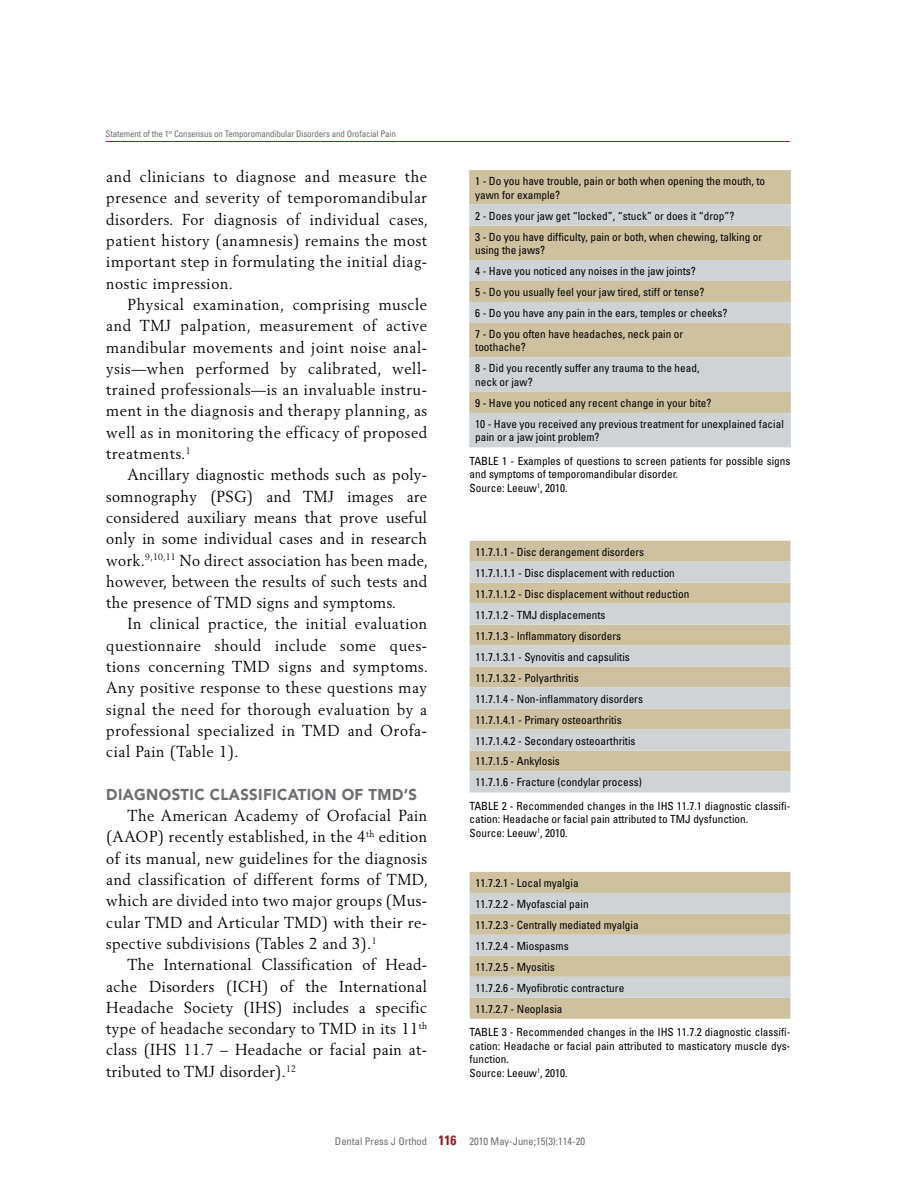
<style>
.page{position:relative;width:918px;height:1188px;background:#fff}
.page>*{position:absolute;margin:0;border:0;box-sizing:border-box;transform-origin:0 0}
.t1{font:15.75px/21.3px "Berling";letter-spacing:.03em;color:#000;text-align:justify;scale:.95 1}
.t2{font:900 15.75px "Avenir LT";letter-spacing:.025em;color:#6d6e71;scale:.95 1}
.t3{font:condensed 11.25px/21px "Univers";color:#000}
.t4{font:condensed 10.5px "Univers";color:#6d6e71}
.t5{font:condensed 9px "Univers";letter-spacing:-.015em;color:#6d6e71}
.s1{font-weight:700;font-size:13.5px;color:#931b1a}
</style>
<div class="page">
<div style="left:469px;top:170px;width:322px;height:35px;background:#cec19f"></div>
<svg style="left:469px;top:205px;width:322px;height:242px;background:#cfcabd"></svg>
<div style="left:470px;top:541px;width:320px;height:21px;background:#cec19f"></div>
<svg style="left:470px;top:562px;width:320px;height:230px;background:#cfcbbd"></svg>
<div style="left:470px;top:872px;width:320px;height:147px;background:#cec19f"></div>
<svg style="left:470px;top:893px;width:320px;height:105px;background:#cfccc0"></svg>
<hr style="left:106px;top:141px;width:684px;height:1px;background:#931b1a">
<p class="t5" style="left:106px;top:128px;width:292px">Statement of the 1<sup>st</sup> Consensus on Temporomandibular Disorders and Orofacial Pain</p>
<p class="t1" style="left:106px;top:166px;width:340px">and clinicians to diagnose and measure the presence and severity of temporomandibular disorders. For diagnosis of individual cases, patient history (anamnesis) remains the most important step in formulating the initial diag&shy;nostic impression.</p>
<p class="t1" style="left:106px;top:294px;width:339px;text-indent:21px">Physical examination, comprising muscle and TMJ palpation, measurement of active mandibular movements and joint noise anal&shy;ysis—when performed by calibrated, well&shy;trained professionals—is an invaluable instru&shy;ment in the diagnosis and therapy planning, as well as in monitoring the efficacy of proposed treatments.<sup>1</sup></p>
<p class="t1" style="left:106px;top:464px;width:340px;text-indent:21px">Ancillary diagnostic methods such as poly&shy;somnography (PSG) and TMJ images are considered auxiliary means that prove useful only in some individual cases and in research work.<sup>9,10,11</sup> No direct association has been made, however, between the results of such tests and the presence of TMD signs and symptoms.</p>
<p class="t1" style="left:106px;top:613px;width:340px;text-indent:21px">In clinical practice, the initial evaluation questionnaire should include some ques&shy;tions concerning TMD signs and symptoms.<br>Any positive response to these questions may signal the need for thorough evaluation by a professional specialized in TMD and Orofa&shy;cial Pain (Table 1).</p>
<h1 class="t2" style="left:106px;top:785px;width:329px">DIAGNOSTIC CLASSIFICATION OF TMD’s</h1>
<p class="t1" style="left:106px;top:805px;width:340px;text-indent:21px">The American Academy of Orofacial Pain (AAOP) recently established, in the 4<sup>th</sup> edition of its manual, new guidelines for the diagnosis and classification of different forms of TMD, which are divided into two major groups (Mus&shy;cular TMD and Articular TMD) with their re&shy;spective subdivisions (Tables 2 and 3).<sup>1</sup></p>
<p class="t1" style="left:106px;top:954px;width:339px;text-indent:21px">The International Classification of Head&shy;ache Disorders (ICH) of the International Headache Society (IHS) includes a specific type of headache secondary to TMD in its 11<sup>th </sup>class (IHS 11.7 – Headache or facial pain at&shy;tributed to TMJ disorder).<sup>12</sup></p>
<p class="t3" style="left:475px;top:174px;width:291px;line-height:13.5px">1 - Do you have trouble, pain or both when opening the mouth, to yawn for example?</p>
<p class="t3" style="left:475px;top:205px;width:288px">2 - Does your jaw get “locked”, “stuck” or does it “drop”?<br>3 - Do you have difficulty, pain or both, when chewing, talking or</p>
<p class="t3" style="left:475px;top:239px;width:254px">using the jaws?<br>4 - Have you noticed any noises in the jaw joints?<br>5 - Do you usually feel your jaw tired, stiff or tense?<br>6 - Do you have any pain in the ears, temples or cheeks?<br>7 - Do you often have headaches, neck pain or</p>
<p class="t3" style="left:475px;top:337px;width:226px">toothache?<br>8 - Did you recently suffer any trauma to the head,</p>
<p class="t3" style="left:475px;top:371px;width:310px">neck or jaw?<br>9 - Have you noticed any recent change in your bite?<br>10 - Have you received any previous treatment for unexplained facial</p>
<p class="t3" style="left:470px;top:425px;width:322px;line-height:23.5px;text-indent:6px">pain or a jaw joint problem?<br>Tab le 1 - Examples of questions to screen patients for possible signs</p>
<p class="t3" style="left:470px;top:467px;width:210px;line-height:13.5px">and symptoms of temporomandibular disorder.<br>Source: Leeuw<sup>1</sup>, 2010.</p>
<p class="t3" style="left:476px;top:541px;width:215px">11.7.1.1 - Disc derangement disorders<br>11.7.1.1.1 - Disc displacement with reduction 11.7.1.1.2 - Disc displacement without reduction 11.7.1.2 - TMJ displacements<br>11.7.1.3 - Inflammatory disorders<br>11.7.1.3.1 - Synovitis and capsulitis<br>11.7.1.3.2 - Polyarthritis<br>11.7.1.4 - Non-inflammatory disorders<br>11.7.1.4.1 - Primary osteoarthritis<br>11.7.1.4.2 - Secondary osteoarthritis<br>11.7.1.5 - Ankylosis<br>11.7.1.6 - Fracture (condylar process)</p>
<p class="t3" style="left:470px;top:799px;width:322px;line-height:13.5px">table 2 - Recommended changes in the IHS 11.7.1 diagnostic classifi&shy;cation: Headache or facial pain attributed to TMJ dysfunction.<br>Source: Leeuw<sup>1</sup>, 2010.</p>
<p class="t3" style="left:476px;top:872px;width:165px">11.7.2.1 - Local myalgia<br>11.7.2.2 - Myofascial pain<br>11.7.2.3 - Centrally mediated myalgia<br>11.7.2.4 - Miospasms<br>11.7.2.5 - Myositis<br>11.7.2.6 - Myofibrotic contracture<br>11.7.2.7 - Neoplasia</p>
<p class="t3" style="left:470px;top:1025px;width:322px;line-height:13.5px">Table 3 - Recommended changes in the IHS 11.7.2 diagnostic classifi&shy;cation: Headache or facial pain attributed to masticatory muscle dys&shy;function.<br>Source: Leeuw<sup>1</sup>, 2010.</p>
<p class="t4" style="left:335px;top:1134px;width:252px">Dental Press J Orthod <span class="s1">116</span> 2010 May-June;15(3):114-20</p>
</div>
